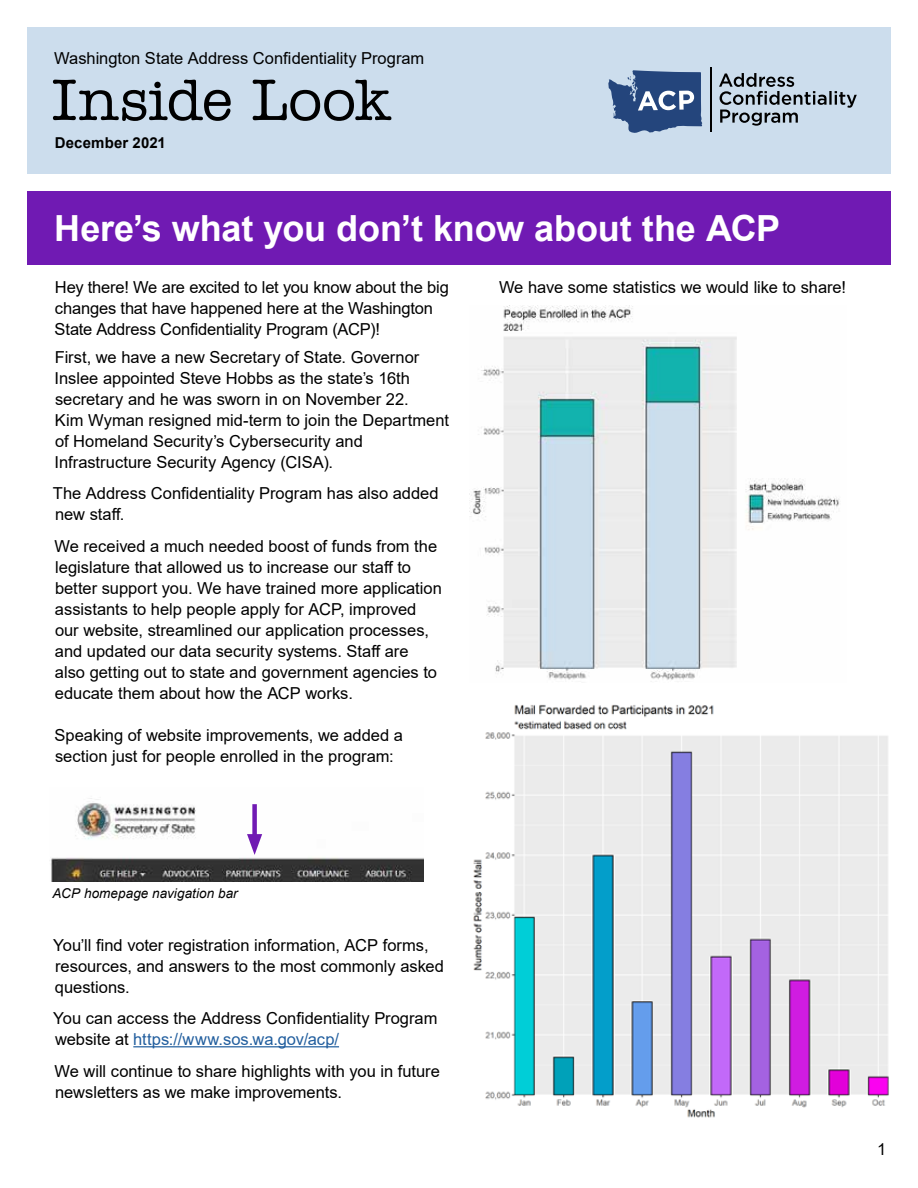
<style>
.page{position:relative;width:918px;height:1188px;background:#fff}
.page>*{position:absolute;margin:0;border:0;box-sizing:border-box;transform-origin:0 0}
.t1{font:700 36px "Arial";letter-spacing:-.005em;color:#fff}
.t2{font:16.5px/21px "Arial";color:#000}
.t3{font:700 15px "Arial";letter-spacing:.01em;color:#000}
.t4{font:italic 13.5px "Arial";letter-spacing:.005em;color:#000}
.s1{color:#215e9e}
</style>
<div class="page">
<hr style="left:133px;top:1046px;width:206px;height:1px;background:#215e9e">
<img style="left:51px;top:798px;width:373px;height:84px">
<div style="left:252px;top:804px;width:5px;height:38px;background:#701ab3"></div>
<svg style="left:247px;top:834px;width:15px;height:21px"></svg>
<div style="left:27px;top:27px;width:864px;height:147px;background:#ccdded"></div>
<svg style="left:608px;top:70px;width:94px;height:63px"></svg>
<hr style="left:710px;top:68px;width:2px;height:64px;background:#000">
<svg style="left:719px;top:73px;width:138px;height:53px"></svg>
<div style="left:27px;top:192px;width:864px;height:73px;background:#701ab3"></div>
<svg style="left:53px;top:80px;width:338px;height:41px"></svg>
<img style="left:469px;top:306px;width:371px;height:374px">
<img style="left:473px;top:704px;width:416px;height:414px">
<p class="t2" style="left:54px;top:48px;width:372px">Washington State Address Confidentiality Program</p>
<p class="t3" style="left:55px;top:132px;width:113px">December 2021</p>
<h1 class="t1" style="left:54px;top:203px;width:727px">Here’s what you don’t know about the ACP</h1>
<p class="t2" style="left:55px;top:276px;width:396px">Hey there! We are excited to let you know about the big changes that have happened here at the Washington<br>State Address Confidentiality Program (ACP)!</p>
<p class="t2" style="left:55px;top:346px;width:396px">First, we have a new Secretary of State. Governor Inslee appointed Steve Hobbs as the state’s 16th secretary and he was sworn in on November 22.<br>Kim Wyman resigned mid-term to join the Department of Homeland Security’s Cybersecurity and Infrastructure Security Agency (CISA).</p>
<p class="t2" style="left:53px;top:483px;width:387px">The Address Confidentiality Program has also added new staff.</p>
<p class="t2" style="left:54px;top:535px;width:389px">We received a much needed boost of funds from the legislature that allowed us to increase our staff to better support you. We have trained more application assistants to help people apply for ACP, improved our website, streamlined our application processes, and updated our data security systems. Staff are also getting out to state and government agencies to educate them about how the ACP works.</p>
<p class="t2" style="left:55px;top:724px;width:350px">Speaking of website improvements, we added a section just for people enrolled in the program:</p>
<p class="t2" style="left:499px;top:276px;width:349px">We have some statistics we would like to share!</p>
<p class="t4" style="left:52px;top:884px;width:187px">ACP homepage navigation bar</p>
<p class="t2" style="left:53px;top:934px;width:392px">You’ll find voter registration information, ACP forms, resources, and answers to the most commonly asked questions.</p>
<p class="t2" style="left:53px;top:1008px;width:386px">You can access the Address Confidentiality Program website at <span class="s1">https://www.sos.wa.gov/acp/</span></p>
<p class="t2" style="left:54px;top:1060px;width:387px">We will continue to share highlights with you in future newsletters as we make improvements.</p>
<p class="t2" style="left:877px;top:1138px;width:11px">1</p>
</div>
